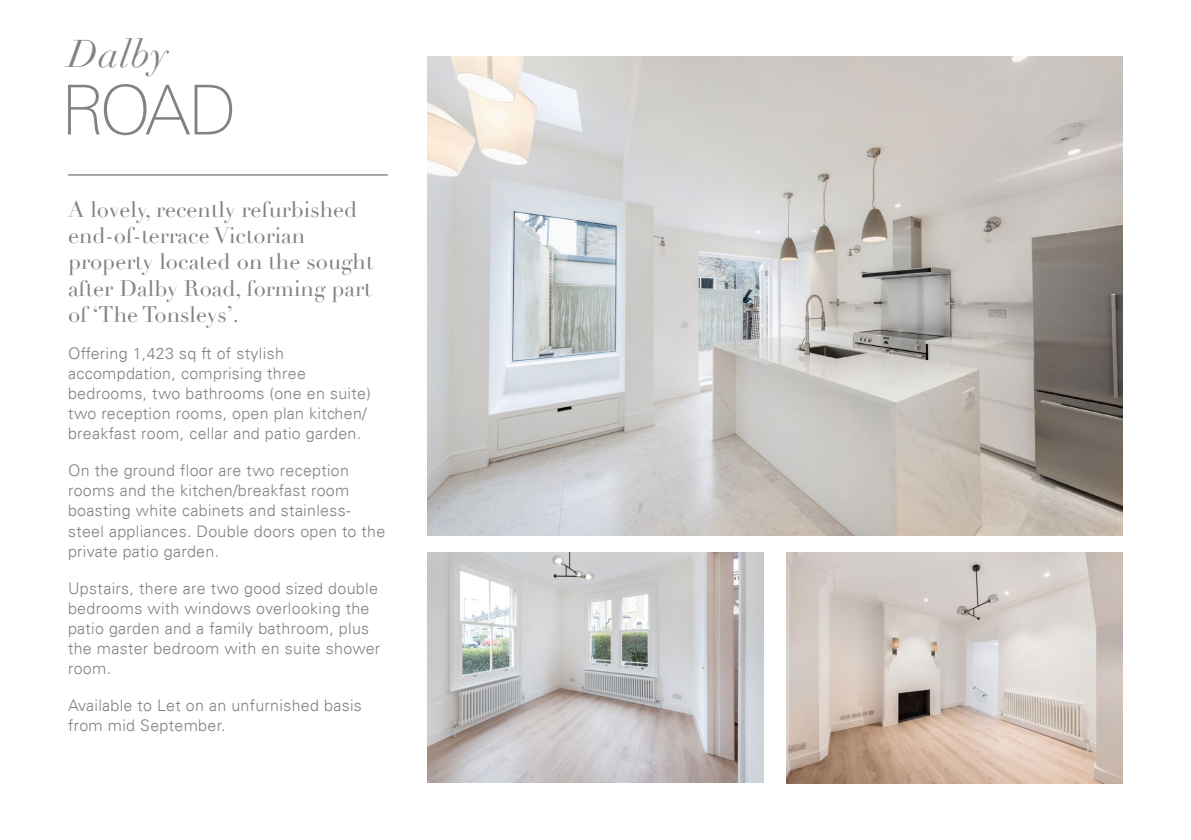
<style>
.page{position:relative;width:1191px;height:840px;background:#fff}
.page>*{position:absolute;margin:0;border:0;box-sizing:border-box;transform-origin:0 0}
.t1{font:100 68.6px "LT Univers Basic";color:#808285}
.t2{font:italic 37.6px "Didot";letter-spacing:.02em;color:#808285}
.t3{font:22px/26.4px "Didot";color:#808285}
.t4{font:300 16px/20px "Univers LT";letter-spacing:.02em;color:#808285}
</style>
<div class="page">
<img style="left:427px;top:57px;width:696px;height:478px">
<hr style="left:68px;top:174px;width:320px;height:1px;background:#808285">
<img style="left:427px;top:552px;width:336px;height:230px">
<img style="left:786px;top:552px;width:337px;height:230px">
<p class="t2" style="left:68px;top:31px;width:102px">Dalby</p>
<p class="t1" style="left:61px;top:71px;width:177px">ROAD</p>
<p class="t3" style="left:68px;top:196px;width:307px">A lovely, recently refurbished end-of-terrace Victorian property located on the sought after Dalby Road, forming part of ‘The Tonsleys’.</p>
<p class="t4" style="left:68px;top:343px;width:304px">Offering 1,423 sq ft of stylish accompdation, comprising three bedrooms, two bathrooms (one en suite) two reception rooms, open plan kitchen/ breakfast room, cellar and patio garden.</p>
<p class="t4" style="left:68px;top:460px;width:319px">On the ground floor are two reception rooms and the kitchen/breakfast room boasting white cabinets and stainless&shy;steel appliances. Double doors open to the private patio garden.</p>
<p class="t4" style="left:68px;top:577px;width:314px">Upstairs, there are two good sized double bedrooms with windows overlooking the patio garden and a family bathroom, plus the master bedroom with en suite shower room.</p>
<p class="t4" style="left:68px;top:694px;width:295px">Available to Let on an unfurnished basis from mid September.</p>
</div>
